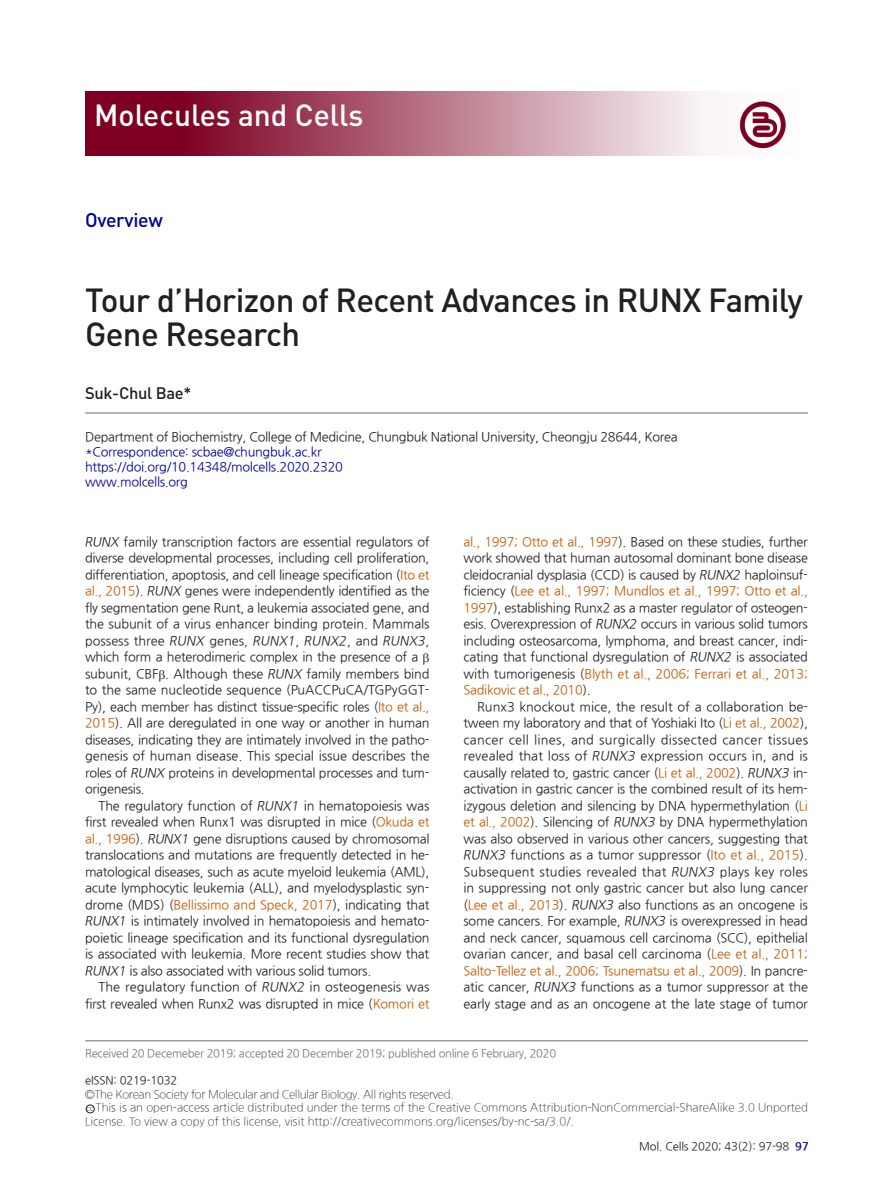
<style>
.page{position:relative;width:893px;height:1191px;background:#fff}
.page>*{position:absolute;margin:0;border:0;box-sizing:border-box;transform-origin:0 0}
.영문제목{font:500 33px/34.5px "DIN Pro";letter-spacing:-.02em;color:#231f20}
.t1{font:500 30.15px "DIN Pro";color:#fff}
.논문종류{font:500 19.5px "DIN Pro";letter-spacing:-.015em;color:#00009a}
.영문이름{font:500 16.5px "DIN Pro";letter-spacing:-.02em;color:#231f20}
.본문{font:12.75px/16.5px "Nanum Gothic";letter-spacing:-.02em;color:#231f20;text-align:justify}
.영문소속{font:12.75px "Nanum Gothic";letter-spacing:-.025em;color:#231f20}
.교신저자{font:12.75px "Nanum Gothic";letter-spacing:-.025em;color:#00009a}
.교신저자_이름{font:12.75px "Nanum Gothic";letter-spacing:-.025em;color:#00009a}
.Open_Access{font:300 11.25px/13.5px "Nanum Gothic";color:#231f20}
.접수_수정_승인_날짜{font:11.25px "Nanum Gothic";letter-spacing:-.025em;color:#777}
.Copyright{font:300 11.25px "Nanum Gothic";letter-spacing:-.025em;color:#231f20}
.t2{font:11.25px "Nanum Gothic";letter-spacing:-.015em;color:#231f20}
.s1{font-style:italic}
.s2{color:#c35900}
.s3{font-family:"DIN Pro";font-size:7.5px}
.s4{font-weight:700;color:#00009a}
</style>
<div class="page">
<img style="left:85px;top:91px;width:701px;height:65px">
<hr style="left:86px;top:412px;width:722px;height:1px;background:#7f7f7f">
<hr style="left:86px;top:1040px;width:722px;height:1px;background:#7f7f7f">
<div style="left:86px;top:1104px;width:9px;height:9px;border:1px solid #231f20;border-radius:50%"></div>
<p class="t1" style="left:94px;top:94px;width:271px">Molecules and Cells</p>
<p class="논문종류" style="left:85px;top:207px;width:79px">Overview</p>
<p class="영문제목" style="left:85px;top:281px;width:719px">Tour d’Horizon of Recent Advances in RUNX Family<br>Gene Research</p>
<p class="영문이름" style="left:85px;top:381px;width:108px">Suk-Chul Bae*</p>
<p class="영문소속" style="left:85px;top:431px;width:594px">Department of Biochemistry, College of Medicine, Chungbuk National University, Cheongju 28644, Korea</p>
<p class="교신저자_이름" style="left:85px;top:446px;width:238px">*Correspondence: scbae@chungbuk.ac.kr</p>
<p class="교신저자" style="left:85px;top:461px;width:259px">https://doi.org/10.14348/molcells.2020.2320</p>
<p class="교신저자" style="left:85px;top:476px;width:104px">www.molcells.org</p>
<p class="본문" style="left:84px;top:533px;width:347px;text-align:left"><span class="s1">RUNX</span> family transcription factors are essential regulators of diverse developmental processes, including cell proliferation, differentiation, apoptosis, and cell lineage specification (<span class="s2">Ito et al., 2015</span>). <span class="s1">RUNX</span> genes were independently identified as the fly segmentation gene Runt, a leukemia associated gene, and the subunit of a virus enhancer binding protein. Mammals possess three <span class="s1">RUNX</span> genes, <span class="s1">RUNX1</span>, <span class="s1">RUNX2</span>, and <span class="s1">RUNX3</span>, which form a heterodimeric complex in the presence of a subunit, CBF . Although these <span class="s1">RUNX</span> family members bind to the same nucleotide sequence (PuACCPuCA/TGPyGGT-Py), each member has distinct tissue-specific roles (<span class="s2">Ito et al., 2015</span>). All are deregulated in one way or another in human diseases, indicating they are intimately involved in the patho&shy;genesis of human disease. This special issue describes the roles of <span class="s1">RUNX</span> proteins in developmental processes and tum&shy;origenesis.</p>
<p class="본문" style="left:84px;top:797px;width:347px;text-indent:14px">The regulatory function of <span class="s1">RUNX1</span> in hematopoiesis was first revealed when Runx1 was disrupted in mice (<span class="s2">Okuda et al., 1996</span>). <span class="s1">RUNX1</span> gene disruptions caused by chromosomal translocations and mutations are frequently detected in he&shy;matological diseases, such as acute myeloid leukemia (AML), acute lymphocytic leukemia (ALL), and myelodysplastic syn&shy;drome (MDS) (<span class="s2">Bellissimo and Speck, 2017</span>), indicating that <span class="s1">RUNX1</span> is intimately involved in hematopoiesis and hemato&shy;poietic lineage specification and its functional dysregulation is associated with leukemia. More recent studies show that <span class="s1">RUNX1</span> is also associated with various solid tumors.</p>
<p class="본문" style="left:85px;top:979px;width:346px;text-align:right">The regulatory function of <span class="s1">RUNX2</span> in osteogenesis was first revealed when Runx2 was disrupted in mice (<span class="s2">Komori et</span></p>
<p class="본문" style="left:463px;top:533px;width:346px"><span class="s2">al., 1997; Otto et al., 1997</span>). Based on these studies, further work showed that human autosomal dominant bone disease cleidocranial dysplasia (CCD) is caused by <span class="s1">RUNX2</span> haploinsuf&shy;ficiency (<span class="s2">Lee et al., 1997; Mundlos et al., 1997; Otto et al., 1997</span>), establishing Runx2 as a master regulator of osteogen&shy;esis. Overexpression of <span class="s1">RUNX2</span> occurs in various solid tumors including osteosarcoma, lymphoma, and breast cancer, indi&shy;cating that functional dysregulation of <span class="s1">RUNX2</span> is associated with tumorigenesis (<span class="s2">Blyth et al., 2006; Ferrari et al., 2013; Sadikovic et al., 2010</span>).</p>
<p class="본문" style="left:463px;top:698px;width:347px;text-indent:14px">Runx3 knockout mice, the result of a collaboration be&shy;tween my laboratory and that of Yoshiaki Ito (<span class="s2">Li et al., 2002</span>), cancer cell lines, and surgically dissected cancer tissues revealed that loss of <span class="s1">RUNX3</span> expression occurs in, and is causally related to, gastric cancer (<span class="s2">Li et al., 2002</span>). <span class="s1">RUNX3</span> in&shy;activation in gastric cancer is the combined result of its hem&shy;izygous deletion and silencing by DNA hypermethylation (<span class="s2">Li et al., 2002</span>). Silencing of <span class="s1">RUNX3</span> by DNA hypermethylation was also observed in various other cancers, suggesting that <span class="s1">RUNX3</span> functions as a tumor suppressor (<span class="s2">Ito et al., 2015</span>).<br>Subsequent studies revealed that <span class="s1">RUNX3</span> plays key roles in suppressing not only gastric cancer but also lung cancer (<span class="s2">Lee et al., 2013</span>). <span class="s1">RUNX3</span> also functions as an oncogene is some cancers. For example, <span class="s1">RUNX3</span> is overexpressed in head and neck cancer, squamous cell carcinoma (SCC), epithelial ovarian cancer, and basal cell carcinoma (<span class="s2">Lee et al., 2011; Salto-Tellez et al., 2006; Tsunematsu et al., 2009</span>). In pancre&shy;atic cancer, <span class="s1">RUNX3</span> functions as a tumor suppressor at the early stage and as an oncogene at the late stage of tumor</p>
<p class="접수_수정_승인_날짜" style="left:85px;top:1048px;width:473px">Received 20 Decemeber 2019; accepted 20 December 2019; published online 6 February, 2020</p>
<p class="t2" style="left:85px;top:1075px;width:94px">eISSN: 0219-1032</p>
<p class="Copyright" style="left:85px;top:1089px;width:370px">©The Korean Society for Molecular and Cellular Biology. All rights reserved.</p>
<p class="Open_Access" style="left:85px;top:1101px;width:724px"><span class="s3">cc</span> This is an open-access article distributed under the terms of the Creative Commons Attribution-NonCommercial-ShareAlike 3.0 Unported<br>License. To view a copy of this license, visit http://creativecommons.org/licenses/by-nc-sa/3.0/.</p>
<p class="t2" style="left:639px;top:1140px;width:171px">Mol. Cells 2020; 43(2): 97-98 <span class="s4">97</span></p>
</div>
